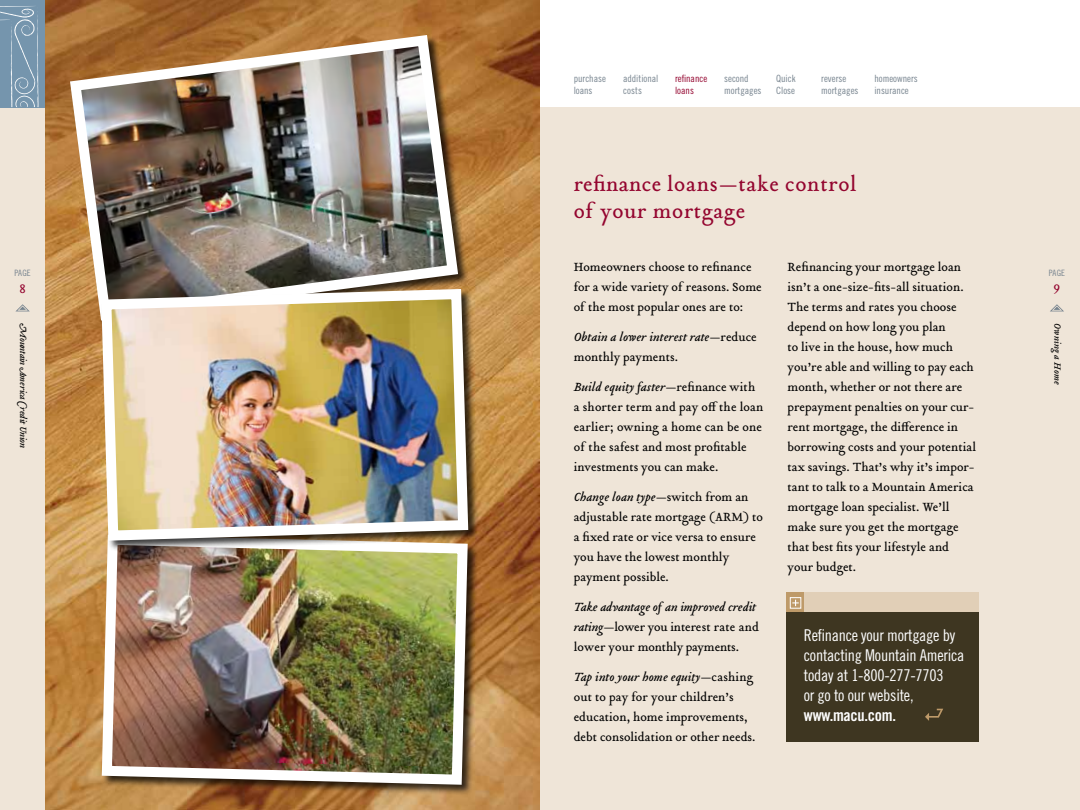
<style>
.page{position:relative;width:1080px;height:810px;background:#fff}
.page>*{position:absolute;margin:0;border:0;box-sizing:border-box;transform-origin:0 0}
.t1{font:22.5px/27px "Tribute OT";letter-spacing:.03em;color:#94052f}
.t2{font:16.25px/20px "Trade Gothic Cond Eighteen";letter-spacing:-.015em;color:#fff}
.t3{font:16.25px "Trade Gothic Bold Cond Twenty";letter-spacing:-.015em;color:#fff}
.t4{font:13.75px "Tribute OT";color:#94052f}
.t5{font:13.12px/20px "Tribute OT";color:#000}
.t6{font:italic 13.12px/20px "Tribute OT";color:#000}
.t7{font:10px/12px "Trade Gothic Cond Eighteen";color:#77848f}
.t8{font:italic 10px "Tribute OT";letter-spacing:-.025em;color:#000}
.t9{font:10px/12px "Trade Gothic Cond Eighteen";color:#94052f}
.t10{font:italic 10px "Tribute OT";letter-spacing:.015em;color:#000}
.t11{font:8.75px "Trade Gothic Cond Eighteen";letter-spacing:.02em;color:#77848f}
.s1{font-style:normal}
.s2{font-style:italic}
</style>
<div class="page">
<div style="left:0;top:107px;width:1080px;height:703px;background:#efe5d8"></div>
<svg style="left:1050px;top:304px;width:14px;height:7px"></svg>
<svg style="left:16px;top:304px;width:13px;height:7px"></svg>
<div style="left:0;top:0;width:45px;height:107px;background:#7595ad"></div>
<img style="left:45px;top:0;width:495px;height:810px">
<img style="left:64px;top:29px;width:400px;height:297px">
<div style="left:101px;top:534px;width:378px;height:262px;background:#000;opacity:.75"></div>
<img style="left:97px;top:546px;width:376px;height:244px">
<div style="left:101px;top:289px;width:378px;height:263px;background:#000;opacity:.75"></div>
<img style="left:96px;top:284px;width:377px;height:262px">
<svg style="left:0;top:6px;width:39px;height:101px"></svg>
<div style="left:787px;top:609px;width:192px;height:133px;background:#3e3621"></div>
<svg style="left:787px;top:593px;width:18px;height:19px"></svg>
<div style="left:805px;top:593px;width:174px;height:19px;background:#e1cfb7"></div>
<svg style="left:792px;top:600px;width:7px;height:6px"></svg>
<svg style="left:925px;top:709px;width:18px;height:12px"></svg>
<div style="left:790px;top:597px;width:11px;height:11px;border:1px solid #fff"></div>
<p class="t11" style="left:14px;top:268px;width:18px">PAGE</p>
<p class="t4" style="left:19px;top:279px;width:8px">8</p>
<p class="t8" style="left:30px;top:323px;width:126px;rotate:90deg">Mountain America Credit Union</p>
<p class="t9" style="left:675px;top:72px;width:34px">refinance loans</p>
<p class="t7" style="left:776px;top:72px;width:21px">Quick<br>Close</p>
<p class="t7" style="left:874px;top:72px;width:45px">homeowners insurance</p>
<p class="t7" style="left:574px;top:72px;width:34px">purchase loans</p>
<p class="t7" style="left:623px;top:72px;width:37px">additional costs</p>
<p class="t7" style="left:724px;top:72px;width:39px">second mortgages</p>
<p class="t7" style="left:821px;top:72px;width:39px">reverse mortgages</p>
<h1 class="t1" style="left:574px;top:171px;width:284px">refinance loans—take control of your mortgage</h1>
<p class="t5" style="left:574px;top:257px;width:190px">Homeowners choose to refinance for a wide variety of reasons. Some of the most popular ones are to:</p>
<p class="t6" style="left:574px;top:327px;width:185px">Obtain a lower interest rate—<span class="s1">reduce monthly payments.</span></p>
<p class="t5" style="left:574px;top:377px;width:191px"><span class="s2">Build equity faster—</span>refinance with a shorter term and pay off the loan earlier; owning a home can be one of the safest and most profitable investments you can make.</p>
<p class="t5" style="left:574px;top:487px;width:191px"><span class="s2">Change loan type—</span>switch from an adjustable rate mortgage (ARM) to a fixed rate or vice versa to ensure you have the lowest monthly payment possible.</p>
<p class="t5" style="left:574px;top:597px;width:187px"><span class="s2">Take advantage of an improved credit rating—</span>lower you interest rate and lower your monthly payments.</p>
<p class="t5" style="left:574px;top:667px;width:183px"><span class="s2">Tap into your home equity—</span>cashing out to pay for your children’s education, home improvements, debt consolidation or other needs.</p>
<p class="t5" style="left:788px;top:257px;width:190px">Refinancing your mortgage loan isn’t a one-size-fits-all situation.<br>The terms and rates you choose depend on how long you plan<br>to live in the house, how much you’re able and willing to pay each month, whether or not there are prepayment penalties on your cur&shy;rent mortgage, the difference in borrowing costs and your potential tax savings. That’s why it’s impor&shy;tant to talk to a Mountain America mortgage loan specialist. We’ll make sure you get the mortgage that best fits your lifestyle and your budget.</p>
<p class="t2" style="left:804px;top:625px;width:162px">Refinance your mortgage by contacting Mountain America today at 1-800-277-7703<br>or go to our website,</p>
<p class="t3" style="left:804px;top:705px;width:94px">www.macu.com.</p>
<p class="t11" style="left:1049px;top:268px;width:18px">PAGE</p>
<p class="t4" style="left:1054px;top:279px;width:8px">9</p>
<p class="t10" style="left:1064px;top:323px;width:63px;rotate:90deg">Owning a Home</p>
</div>
